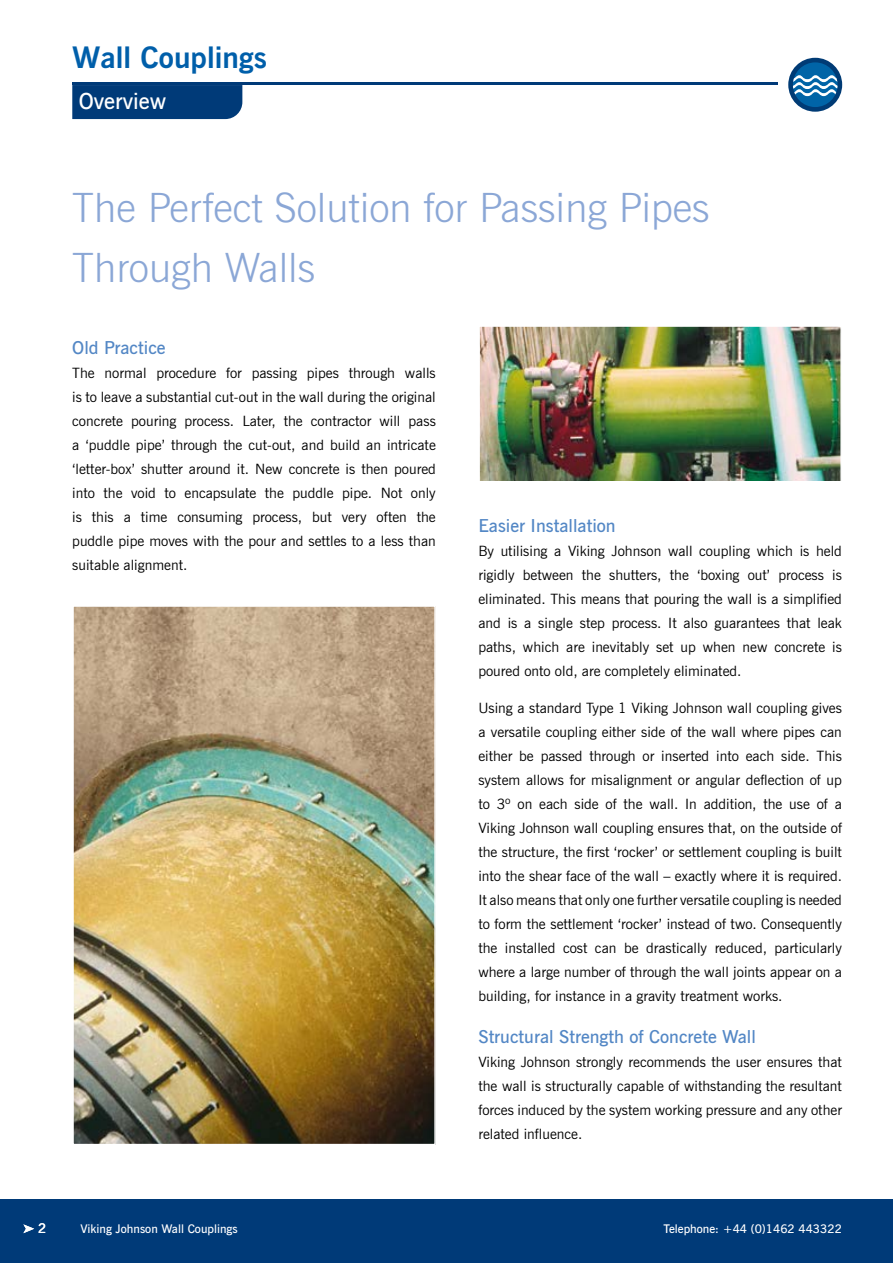
<style>
.page{position:relative;width:893px;height:1263px;background:#fff}
.page>*{position:absolute;margin:0;border:0;box-sizing:border-box;transform-origin:0 0}
.t1{font:300 40.5px/60px "News Gothic BT";color:#8ba7d6}
.t2{font:700 30px "News Gothic BT";color:#005faa}
.t3{font:600 22.5px "News Gothic BT";color:#fff}
.t4{font:600 18px "News Gothic BT";color:#5387c5}
.t5{font:14.25px/24px "News Gothic BT";color:#000;text-align:justify}
.t6{font:600 13.5px "News Gothic BT";color:#fff}
.t7{font:600 12px "News Gothic BT";color:#fff}
</style>
<div class="page">
<div style="left:0;top:1199px;width:893px;height:64px;background:#003a78"></div>
<svg style="left:23px;top:1224px;width:11px;height:9px"></svg>
<hr style="left:72px;top:83px;width:706px;height:2px;background:#003a78">
<div style="left:72px;top:85px;width:170px;height:34px;background:#003a78"></div>
<img style="left:75px;top:608px;width:358px;height:534px">
<div style="left:72px;top:605px;width:364px;height:540px;border:2px solid #fff"></div>
<img style="left:481px;top:328px;width:358px;height:152px">
<div style="left:478px;top:325px;width:364px;height:160px;border:2px solid #fff"></div>
<div style="left:788px;top:58px;width:54px;height:54px;background:#003b75;border-radius:50%"></div>
<div style="left:793px;top:62px;width:44px;height:45px;background:#0064a7;border-radius:50%"></div>
<svg style="left:793px;top:75px;width:44px;height:21px"></svg>
<h2 class="t2" style="left:72px;top:39px;width:196px">Wall Couplings</h2>
<h3 class="t3" style="left:79px;top:87px;width:89px">Overview</h3>
<h1 class="t1" style="left:72px;top:177px;width:639px">The Perfect Solution for Passing Pipes<br>Through Walls</h1>
<p class="t4" style="left:72px;top:336px;width:95px">Old Practice</p>
<p class="t5" style="left:72px;top:361px;width:365px">The normal procedure for passing pipes through walls is to leave a substantial cut-out in the wall during the original concrete pouring process. Later, the contractor will pass a ‘puddle pipe’ through the cut-out, and build an intricate ‘letter-box’ shutter around it. New concrete is then poured into the void to encapsulate the puddle pipe. Not only is this a time consuming process, but very often the puddle pipe moves with the pour and settles to a less than suitable alignment.</p>
<p class="t4" style="left:478px;top:515px;width:139px">Easier Installation</p>
<p class="t5" style="left:478px;top:539px;width:365px">By utilising a Viking Johnson wall coupling which is held rigidly between the shutters, the ‘boxing out’ process is eliminated. This means that pouring the wall is a simplified and is a single step process. It also guarantees that leak paths, which are inevitably set up when new concrete is poured onto old, are completely eliminated.</p>
<p class="t5" style="left:478px;top:696px;width:365px">Using a standard Type 1 Viking Johnson wall coupling gives a versatile coupling either side of the wall where pipes can either be passed through or inserted into each side. This system allows for misalignment or angular deflection of up to 3º on each side of the wall. In addition, the use of a Viking Johnson wall coupling ensures that, on the outside of the structure, the first ‘rocker’ or settlement coupling is built into the shear face of the wall – exactly where it is required.<br>It also means that only one further versatile coupling is needed to form the settlement ‘rocker’ instead of two. Consequently the installed cost can be drastically reduced, particularly where a large number of through the wall joints appear on a building, for instance in a gravity treatment works.</p>
<p class="t4" style="left:478px;top:1025px;width:279px">Structural Strength of Concrete Wall</p>
<p class="t5" style="left:478px;top:1050px;width:365px">Viking Johnson strongly recommends the user ensures that the wall is structurally capable of withstanding the resultant forces induced by the system working pressure and any other related influence.</p>
<p class="t6" style="left:38px;top:1220px;width:10px">2</p>
<p class="t7" style="left:81px;top:1222px;width:159px">Viking Johnson Wall Couplings</p>
<p class="t7" style="left:664px;top:1222px;width:180px">Telephone: +44 (0)1462 443322</p>
</div>
